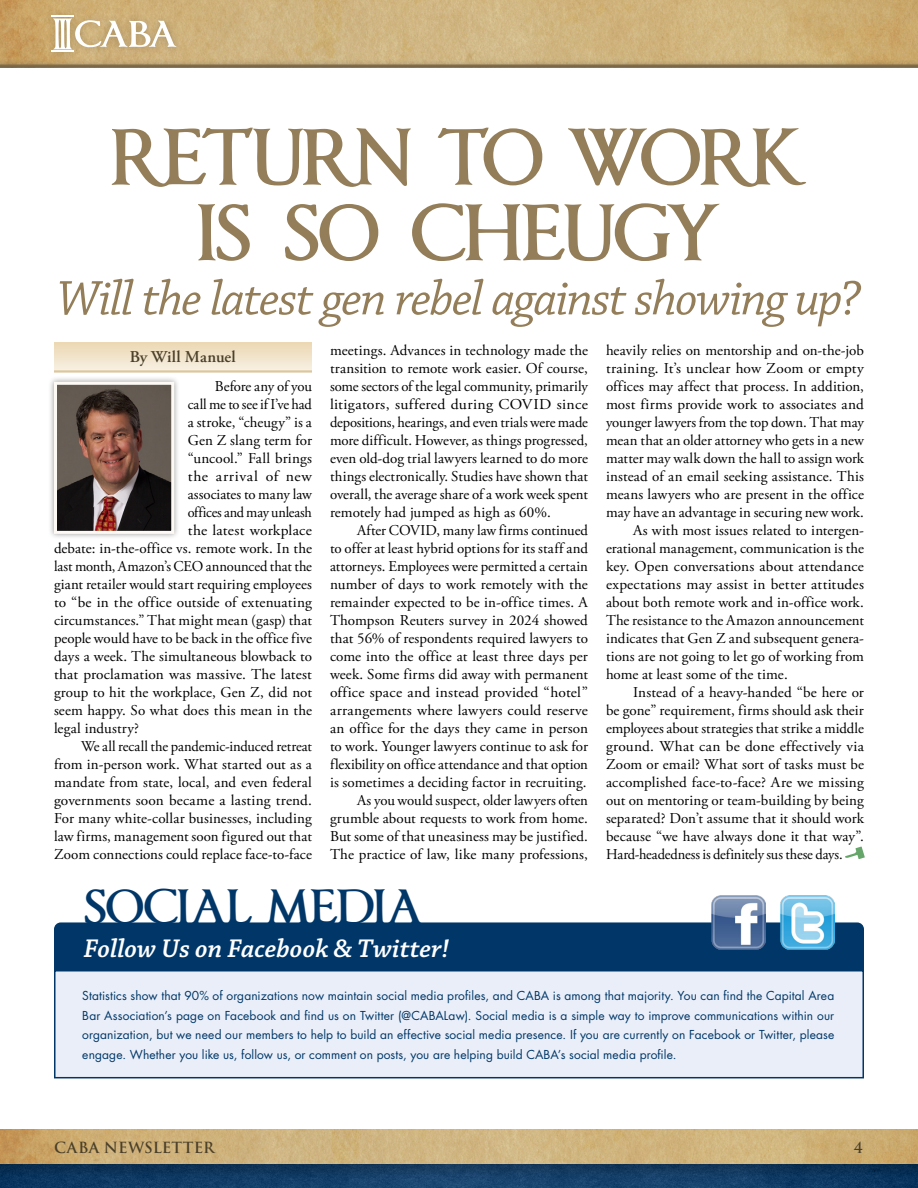
<style>
.page{position:relative;width:918px;height:1188px;background:#fff}
.page>*{position:absolute;margin:0;border:0;box-sizing:border-box;transform-origin:0 0}
.t1{font:700 67.5px/75.6px "Imperator";letter-spacing:-.04em;color:#947e59;text-align:center}
.t2{font:italic 51px "Chaparral Pro";letter-spacing:-.03em;color:#947e59}
.t3{font:700 42px "Imperator";letter-spacing:-.01em;color:#003768}
.t4{font:italic 600 27px "Chaparral Pro";color:#fff}
.t5{font:600 16.5px "Adobe Garamond Pro";color:#4b402a}
.t6{font:15px/18px "Adobe Garamond Pro";letter-spacing:.005em;color:#000;text-align:justify}
.t7{font:15px "Adobe Garamond Pro";letter-spacing:.005em;color:#000;scale:.96 1}
.t8{font:15px "Adobe Garamond Pro";letter-spacing:.005em;color:#000;scale:.95 1}
.t9{font:15px "Adobe Garamond Pro";letter-spacing:.005em;color:#000;scale:1.04 1}
.t10{font:700 15px "Trajan Pro";letter-spacing:.01em;color:#4b402a}
.t11{font:15px "Adobe Garamond Pro";letter-spacing:.04em;color:#000;scale:1.05 1}
.t12{font:12px/19.5px "Futura LT Pro";letter-spacing:.01em;color:#003768;text-align:justify}
</style>
<div class="page">
<div style="left:0;top:0;width:918px;height:82px;background:#000;opacity:.5"></div>
<img style="left:0;top:1179px;width:918px;height:9px">
<div style="left:0;top:1128px;width:918px;height:51px;background:#000;opacity:.2"></div>
<img style="left:0;top:1130px;width:918px;height:34px">
<div style="left:44px;top:7px;width:139px;height:53px;background:#000;opacity:.2"></div>
<svg style="left:52px;top:16px;width:124px;height:36px"></svg>
<svg style="left:845px;top:846px;width:20px;height:13px"></svg>
<div style="left:54px;top:343px;width:258px;height:28px;background:linear-gradient(to bottom,#ecd8b4,#f7f0e2)"></div>
<hr style="left:54px;top:370px;width:258px;height:3px;background:#dbc79d">
<div style="left:48px;top:376px;width:132px;height:164px;background:#000;opacity:.39"></div>
<svg style="left:52px;top:380px;width:124px;height:155px;background:#715f59"></svg>
<div style="left:54px;top:922px;width:810px;height:72px;background:#003768;border-radius:7px"></div>
<div style="left:54px;top:970px;width:810px;height:108px;background:#e9eef8;border:2px solid #003768"></div>
<img style="left:712px;top:895px;width:54px;height:54px">
<img style="left:781px;top:895px;width:54px;height:54px">
<h1 class="t1" style="left:110px;top:128px;width:699px">RETURN TO WORK<br>IS SO CHEUGY</h1>
<h2 class="t2" style="left:57px;top:270px;width:806px">Will the latest gen rebel against showing up?</h2>
<p class="t5" style="left:130px;top:348px;width:107px">By Will Manuel</p>
<p class="t6" style="left:330px;top:342px;width:260px">meetings. Advances in technology made the transition to remote work easier. Of course, some sectors of the legal community, primarily litigators, suffered during COVID since depositions, hearings, and even trials were made more difficult. However, as things progressed, even old-dog trial lawyers learned to do more things electronically. Studies have shown that overall, the average share of a work week spent remotely had jumped as high as 60%.</p>
<p class="t6" style="left:330px;top:522px;width:260px;text-align:right">After COVID, many law firms continued<br>to offer at least hybrid options for its staff and attorneys. Employees were permitted a certain number of days to work remotely with the remainder expected to be in-office times. A Thompson Reuters survey in 2024 showed that 56% of respondents required lawyers to come into the office at least three days per week. Some firms did away with permanent office space and instead provided “hotel” arrangements where lawyers could reserve an office for the days they came in person to work. Younger lawyers continue to ask for flexibility on office attendance and that option is sometimes a deciding factor in recruiting.<br>As you would suspect, older lawyers often grumble about requests to work from home.<br>But some of that uneasiness may be justified.<br>The practice of law, like many professions,</p>
<p class="t6" style="left:606px;top:342px;width:259px">heavily relies on mentorship and on-the-job</p>
<p class="t6" style="left:606px;top:360px;width:259px">training. It’s unclear how Zoom or empty</p>
<p class="t6" style="left:606px;top:378px;width:259px">offices may affect that process. In addition,</p>
<p class="t6" style="left:606px;top:396px;width:260px">most firms provide work to associates and</p>
<p class="t6" style="left:606px;top:414px;width:259px">younger lawyers from the top down. That may</p>
<p class="t6" style="left:606px;top:432px;width:260px">mean that an older attorney who gets in a new</p>
<p class="t6" style="left:606px;top:450px;width:260px">matter may walk down the hall to assign work</p>
<p class="t6" style="left:606px;top:468px;width:260px">instead of an email seeking assistance. This</p>
<p class="t6" style="left:606px;top:486px;width:259px">means lawyers who are present in the office</p>
<p class="t6" style="left:606px;top:504px;width:260px">may have an advantage in securing new work.</p>
<p class="t6" style="left:633px;top:522px;width:232px">As with most issues related to intergen-</p>
<p class="t6" style="left:606px;top:540px;width:259px">erational management, communication is the</p>
<p class="t6" style="left:606px;top:558px;width:259px">key. Open conversations about attendance</p>
<p class="t6" style="left:606px;top:576px;width:260px">expectations may assist in better attitudes</p>
<p class="t6" style="left:606px;top:594px;width:259px">about both remote work and in-office work.</p>
<p class="t6" style="left:606px;top:612px;width:260px">The resistance to the Amazon announcement</p>
<p class="t6" style="left:606px;top:630px;width:259px">indicates that Gen Z and subsequent genera-</p>
<p class="t6" style="left:606px;top:648px;width:259px">tions are not going to let go of working from</p>
<p class="t6" style="left:606px;top:666px;width:183px">home at least some of the time.</p>
<p class="t6" style="left:633px;top:684px;width:232px">Instead of a heavy-handed “be here or</p>
<p class="t6" style="left:606px;top:702px;width:259px">be gone” requirement, firms should ask their</p>
<p class="t6" style="left:606px;top:720px;width:259px">employees about strategies that strike a middle</p>
<p class="t6" style="left:606px;top:738px;width:259px">ground. What can be done effectively via</p>
<p class="t6" style="left:606px;top:756px;width:260px">Zoom or email? What sort of tasks must be</p>
<p class="t6" style="left:606px;top:774px;width:259px">accomplished face-to-face? Are we missing</p>
<p class="t6" style="left:606px;top:792px;width:260px">out on mentoring or team-building by being</p>
<p class="t6" style="left:606px;top:810px;width:259px">separated? Don’t assume that it should work</p>
<p class="t6" style="left:606px;top:828px;width:260px">because “we have always done it that way”.</p>
<p class="t7" style="left:606px;top:845px;width:248px">Hard-headedness is definitely sus these days.</p>
<p class="t6" style="left:215px;top:378px;width:99px">Before any of you</p>
<p class="t7" style="left:188px;top:395px;width:131px">call me to see if I’ve had</p>
<p class="t6" style="left:188px;top:414px;width:126px">a stroke, “cheugy” is a</p>
<p class="t6" style="left:188px;top:432px;width:126px">Gen Z slang term for</p>
<p class="t6" style="left:188px;top:450px;width:126px">“uncool.” Fall brings</p>
<p class="t11" style="left:188px;top:467px;width:120px">the arrival of new</p>
<p class="t6" style="left:188px;top:486px;width:126px">associates to many law</p>
<p class="t8" style="left:188px;top:503px;width:132px">offices and may unleash</p>
<p class="t9" style="left:188px;top:521px;width:121px">the latest workplace</p>
<p class="t6" style="left:54px;top:540px;width:260px">debate: in-the-office vs. remote work. In the</p>
<p class="t6" style="left:54px;top:558px;width:259px">last month, Amazon’s CEO announced that the</p>
<p class="t6" style="left:54px;top:576px;width:259px">giant retailer would start requiring employees</p>
<p class="t6" style="left:54px;top:594px;width:260px">to “be in the office outside of extenuating</p>
<p class="t6" style="left:54px;top:612px;width:260px">circumstances.” That might mean (gasp) that</p>
<p class="t6" style="left:54px;top:630px;width:260px">people would have to be back in the office five</p>
<p class="t6" style="left:54px;top:648px;width:260px">days a week. The simultaneous blowback to</p>
<p class="t6" style="left:54px;top:666px;width:260px">that proclamation was massive. The latest</p>
<p class="t6" style="left:54px;top:684px;width:260px">group to hit the workplace, Gen Z, did not</p>
<p class="t6" style="left:54px;top:702px;width:260px">seem happy. So what does this mean in the</p>
<p class="t6" style="left:54px;top:720px;width:86px">legal industry?</p>
<p class="t6" style="left:81px;top:738px;width:233px">We all recall the pandemic-induced retreat</p>
<p class="t6" style="left:54px;top:756px;width:259px">from in-person work. What started out as a</p>
<p class="t6" style="left:54px;top:774px;width:259px">mandate from state, local, and even federal</p>
<p class="t6" style="left:54px;top:792px;width:259px">governments soon became a lasting trend.</p>
<p class="t6" style="left:54px;top:810px;width:259px">For many white-collar businesses, including</p>
<p class="t6" style="left:54px;top:828px;width:260px">law firms, management soon figured out that</p>
<p class="t6" style="left:54px;top:846px;width:260px">Zoom connections could replace face-to-face</p>
<h3 class="t3" style="left:84px;top:889px;width:340px">SOCIAL MEDIA</h3>
<h3 class="t4" style="left:84px;top:934px;width:367px">Follow Us on Facebook &amp; Twitter!</h3>
<p class="t12" style="left:82px;top:986px;width:754px">Statistics show that 90% of organizations now maintain social media profiles, and CABA is among that majority. You can find the Capital Area Bar Association’s page on Facebook and find us on Twitter (@CABALaw). Social media is a simple way to improve communications within our organization, but we need our members to help to build an effective social media presence. If you are currently on Facebook or Twitter, please engage. Whether you like us, follow us, or comment on posts, you are helping build CABA’s social media profile.</p>
<p class="t10" style="left:54px;top:1138px;width:162px">CABA NEWSLETTER</p>
<p class="t10" style="left:854px;top:1138px;width:10px">4</p>
</div>
